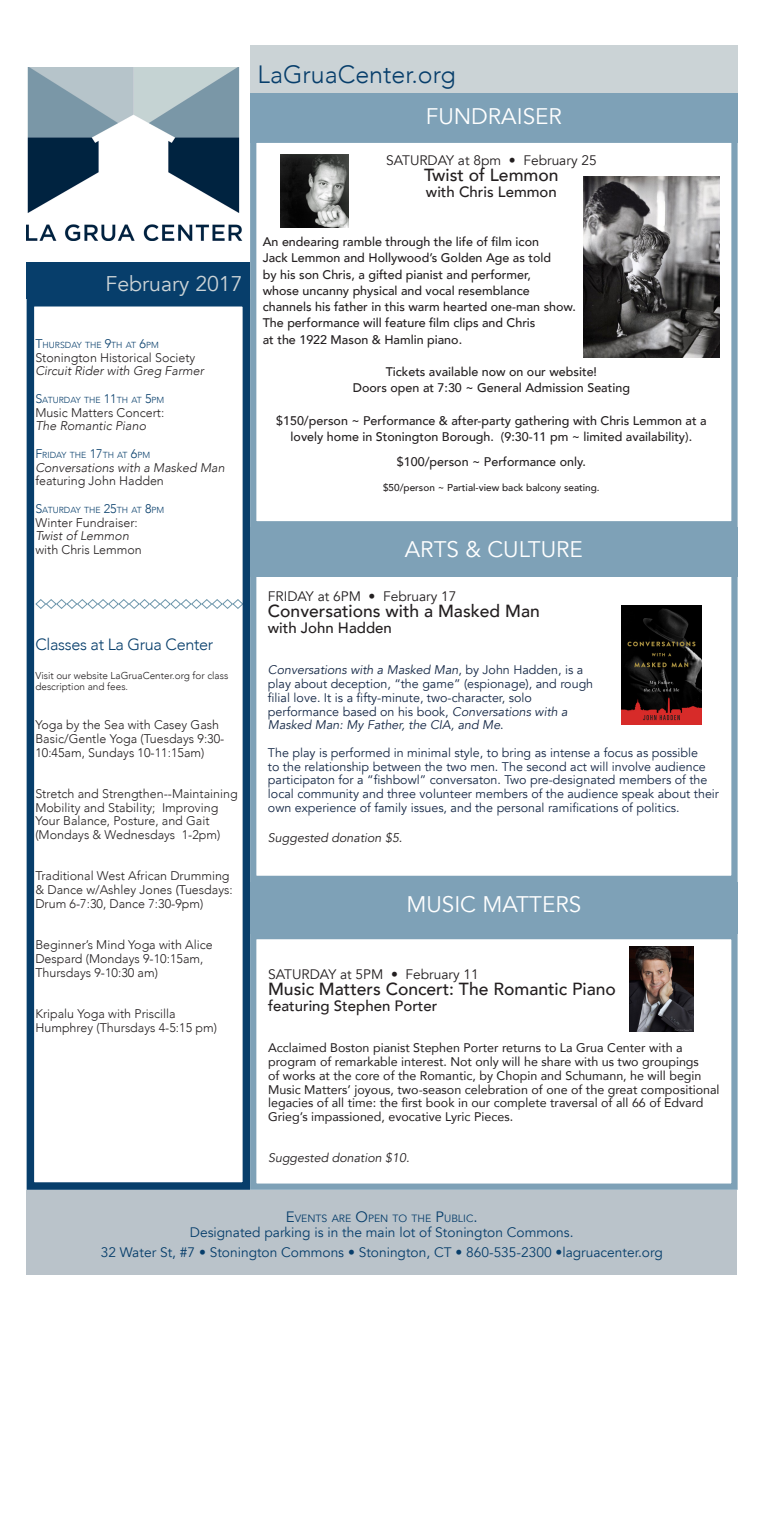
<style>
.page{position:relative;width:765px;height:1530px;background:#fff}
.page>*{position:absolute;margin:0;border:0;box-sizing:border-box;transform-origin:0 0}
.t1{font:300 25px "Avenir";color:#073e6b}
.t2{font:22.5px "Avenir";color:#fff}
.t3{font:21.25px "Avenir";color:#cbd3d6}
.t4{font:500 17.5px "Avenir";color:#231f20}
.t5{font:300 16.25px "Avenir";letter-spacing:-.02em;color:#073e6b}
.t6{font:500 15px "Avenir";color:#231f20}
.t7{font:13.75px "Avenir";color:#073e6b}
.t8{font:13.75px "Avenir";color:#231f20}
.t9{font:300 12.5px/13.8px "Avenir";color:#231f20}
.t10{font:500 12.5px/16.2px "Avenir";color:#231f20;text-align:center}
.t11{font:12.5px/13.8px "Avenir";color:#152846}
.t12{font:12.5px/13.8px "Avenir";color:#231f20}
.t13{font:italic 300 12.5px "Avenir";color:#231f20}
.t14{font:italic 12.5px "Avenir";color:#152846}
.t15{font:italic 12.5px "Avenir";color:#231f20}
.t16{font:10.5px "Avenir";color:#073e6b}
.t17{font:300 10px/11.2px "Avenir";color:#231f20}
.t18{font:500 10px "Avenir";color:#231f20}
.t19{font:300 8.75px "Avenir";color:#073e6b}
.s1{font-size:12.5px}
.s2{font-weight:400}
.s3{font-style:normal}
.s4{font-style:italic}
.s5{font-size:15px}
</style>
<div class="page">
<div style="left:250px;top:45px;width:488px;height:51px;background:#cbd3d6"></div>
<div style="left:27px;top:262px;width:223px;height:37px;background:#073e6b"></div>
<div style="left:27px;top:1190px;width:710px;height:84px;background:#bac3ca"></div>
<svg style="left:36px;top:599px;width:205px;height:10px"></svg>
<div style="left:27px;top:299px;width:223px;height:891px;border:8px solid #073e6b"></div>
<img style="left:27px;top:67px;width:215px;height:173px">
<div style="left:250px;top:94px;width:488px;height:49px;background:#7ea1b7"></div>
<div style="left:250px;top:137px;width:488px;height:390px;background:#fff;border:6px solid #7ea1b7"></div>
<div style="left:250px;top:882px;width:488px;height:51px;background:#7ea1b7"></div>
<div style="left:250px;top:933px;width:488px;height:257px;border:6px solid #7ea1b7"></div>
<div style="left:250px;top:527px;width:488px;height:50px;background:#7ea1b7"></div>
<div style="left:250px;top:567px;width:488px;height:315px;border:6px solid #7ea1b7"></div>
<img style="left:622px;top:606px;width:79px;height:118px">
<img style="left:629px;top:947px;width:65px;height:84px">
<img style="left:583px;top:176px;width:137px;height:182px">
<img style="left:281px;top:154px;width:68px;height:73px">
<p class="t1" style="left:258px;top:60px;width:200px">LaGruaCenter.org</p>
<p class="t3" style="left:106px;top:271px;width:138px">February 2017</p>
<p class="t19" style="left:35px;top:340px;width:125px"><span class="s1">T</span>HURSDAY THE <span class="s1">9</span>TH AT <span class="s1">6</span>PM</p>
<p class="t9" style="left:35px;top:350px;width:162px">Stonington Historical Society</p>
<p class="t13" style="left:35px;top:364px;width:170px">Circuit Rider with Greg Farmer</p>
<p class="t19" style="left:35px;top:395px;width:130px"><span class="s1">S</span>ATURDAY THE <span class="s1">11</span>TH AT <span class="s1">5</span>PM</p>
<p class="t9" style="left:35px;top:405px;width:130px">Music Matters Concert:</p>
<p class="t13" style="left:35px;top:419px;width:112px">The Romantic Piano</p>
<p class="t19" style="left:35px;top:450px;width:116px"><span class="s1">F</span>RIDAY THE <span class="s1">17</span>TH AT <span class="s1">6</span>PM</p>
<p class="t13" style="left:35px;top:460px;width:191px">Conversations with a Masked Man</p>
<p class="t9" style="left:35px;top:474px;width:130px">featuring John Hadden</p>
<p class="t19" style="left:35px;top:505px;width:130px"><span class="s1">S</span>ATURDAY THE <span class="s1">25</span>TH AT <span class="s1">8</span>PM</p>
<p class="t9" style="left:35px;top:515px;width:104px">Winter Fundraiser:</p>
<p class="t13" style="left:35px;top:529px;width:95px">Twist of Lemmon</p>
<p class="t9" style="left:35px;top:543px;width:108px">with Chris Lemmon</p>
<p class="t5" style="left:35px;top:635px;width:179px">Classes at La Grua Center</p>
<p class="t17" style="left:35px;top:670px;width:194px">Visit our website LaGruaCenter.org for class description and fees.</p>
<p class="t9" style="left:35px;top:718px;width:185px">Yoga by the Sea with Casey Gash</p>
<p class="t9" style="left:35px;top:732px;width:191px">Basic/Gentle Yoga (Tuesdays 9:30-<br>10:45am, Sundays 10-11:15am)</p>
<p class="t9" style="left:35px;top:787px;width:204px">Stretch and Strengthen--Maintaining<br>Mobility and Stability; Improving<br>Your Balance, Posture, and Gait</p>
<p class="t9" style="left:35px;top:828px;width:187px">(Mondays &amp; Wednesdays 1-2pm)</p>
<p class="t9" style="left:35px;top:869px;width:199px">Traditional West African Drumming &amp; Dance w/Ashley Jones <span class="s2">(</span>Tuesdays:<br>Drum 6-7:30, Dance 7:30-9pm)</p>
<p class="t9" style="left:35px;top:938px;width:179px">Beginner’s Mind Yoga with Alice<br>Despard (Mondays 9-10:15am,<br>Thursdays 9-10:30 am)</p>
<p class="t9" style="left:35px;top:1007px;width:142px">Kripalu Yoga with Priscilla</p>
<p class="t9" style="left:35px;top:1020px;width:183px">Humphrey (Thursdays 4-5:15 pm)</p>
<p class="t2" style="left:426px;top:103px;width:138px">FUNDRAISER</p>
<p class="t8" style="left:386px;top:152px;width:212px">SATURDAY at 8pm • February 25</p>
<p class="t4" style="left:424px;top:160px;width:136px">Twist of Lemmon</p>
<p class="t6" style="left:426px;top:179px;width:132px">with Chris Lemmon</p>
<p class="t10" style="left:263px;top:233px;width:278px">An endearing ramble through the life of film icon</p>
<p class="t10" style="left:263px;top:249px;width:290px">Jack Lemmon and Hollywood’s Golden Age as told</p>
<p class="t10" style="left:263px;top:266px;width:270px">by his son Chris, a gifted pianist and performer,</p>
<p class="t10" style="left:263px;top:282px;width:269px">whose uncanny physical and vocal resemblance</p>
<p class="t10" style="left:263px;top:298px;width:315px">channels his father in this warm hearted one-man show.</p>
<p class="t10" style="left:263px;top:314px;width:274px">The performance will feature film clips and Chris</p>
<p class="t10" style="left:263px;top:331px;width:201px">at the 1922 Mason &amp; Hamlin piano.</p>
<p class="t10" style="left:386px;top:363px;width:213px">Tickets available now on our website!</p>
<p class="t10" style="left:353px;top:379px;width:279px">Doors open at 7:30 ~ General Admission Seating</p>
<p class="t10" style="left:276px;top:412px;width:432px">$150/person ~ Performance &amp; after-party gathering with Chris Lemmon at a lovely home in Stonington Borough. (9:30-11 pm ~ limited availability).</p>
<p class="t10" style="left:397px;top:453px;width:190px">$100/person ~ Performance only.</p>
<p class="t18" style="left:383px;top:479px;width:218px">$50/person ~ Partial-view back balcony seating.</p>
<p class="t2" style="left:405px;top:536px;width:180px">ARTS &amp; CULTURE</p>
<p class="t8" style="left:268px;top:588px;width:190px">FRIDAY at 6PM • February 17</p>
<p class="t4" style="left:268px;top:596px;width:273px">Conversations with a Masked Man</p>
<p class="t6" style="left:268px;top:615px;width:125px">with John Hadden</p>
<p class="t14" style="left:268px;top:663px;width:317px">Conversations with a Masked Man<span class="s3">, by John Hadden, is a</span></p>
<p class="t11" style="left:268px;top:677px;width:327px">play about deception, “the game” (espionage), and rough</p>
<p class="t11" style="left:268px;top:691px;width:266px">filial love. It is a fifty-minute, two-character, solo</p>
<p class="t11" style="left:268px;top:705px;width:301px">performance based on his book, <span class="s4">Conversations with a</span></p>
<p class="t14" style="left:268px;top:718px;width:237px">Masked Man: My Father, the CIA, and Me<span class="s3">.</span></p>
<p class="t11" style="left:268px;top:746px;width:453px">The play is performed in minimal style, to bring as intense a focus as possible<br>to the relationship between the two men. The second act will involve audience participaton for a “fishbowl” conversaton. Two pre-designated members of the local community and three volunteer members of the audience speak about their own experience of family issues, and the personal ramifications of politics.</p>
<p class="t15" style="left:268px;top:830px;width:136px">Suggested donation $5.</p>
<p class="t2" style="left:406px;top:891px;width:176px">MUSIC MATTERS</p>
<p class="t8" style="left:268px;top:966px;width:212px">SATURDAY at 5PM • February 11</p>
<p class="t4" style="left:268px;top:974px;width:349px">Music Matters Concert: The Romantic Piano</p>
<p class="t6" style="left:268px;top:993px;width:171px">featuring Stephen Porter</p>
<p class="t12" style="left:268px;top:1041px;width:453px">Acclaimed Boston pianist Stephen Porter returns to La Grua Center with a program of remarkable interest. Not only will he share with us two groupings<br>of works at the core of the Romantic, by Chopin and Schumann, he will begin Music Matters’ joyous, two-season celebration of one of the great compositional legacies of all time: the first book in our complete traversal of all 66 of Edvard Grieg’s impassioned, evocative Lyric Pieces.</p>
<p class="t15" style="left:268px;top:1151px;width:143px">Suggested donation $10.</p>
<p class="t16" style="left:286px;top:1212px;width:193px"><span class="s5">E</span>VENTS ARE <span class="s5">O</span>PEN TO THE <span class="s5">P</span>UBLIC<span class="s5">.</span></p>
<p class="t7" style="left:190px;top:1224px;width:385px">Designated parking is in the main lot of Stonington Commons.</p>
<p class="t7" style="left:101px;top:1244px;width:564px">32 Water St, #7 • Stonington Commons • Stonington, CT • 860-535-2300 •lagruacenter.org</p>
</div>
